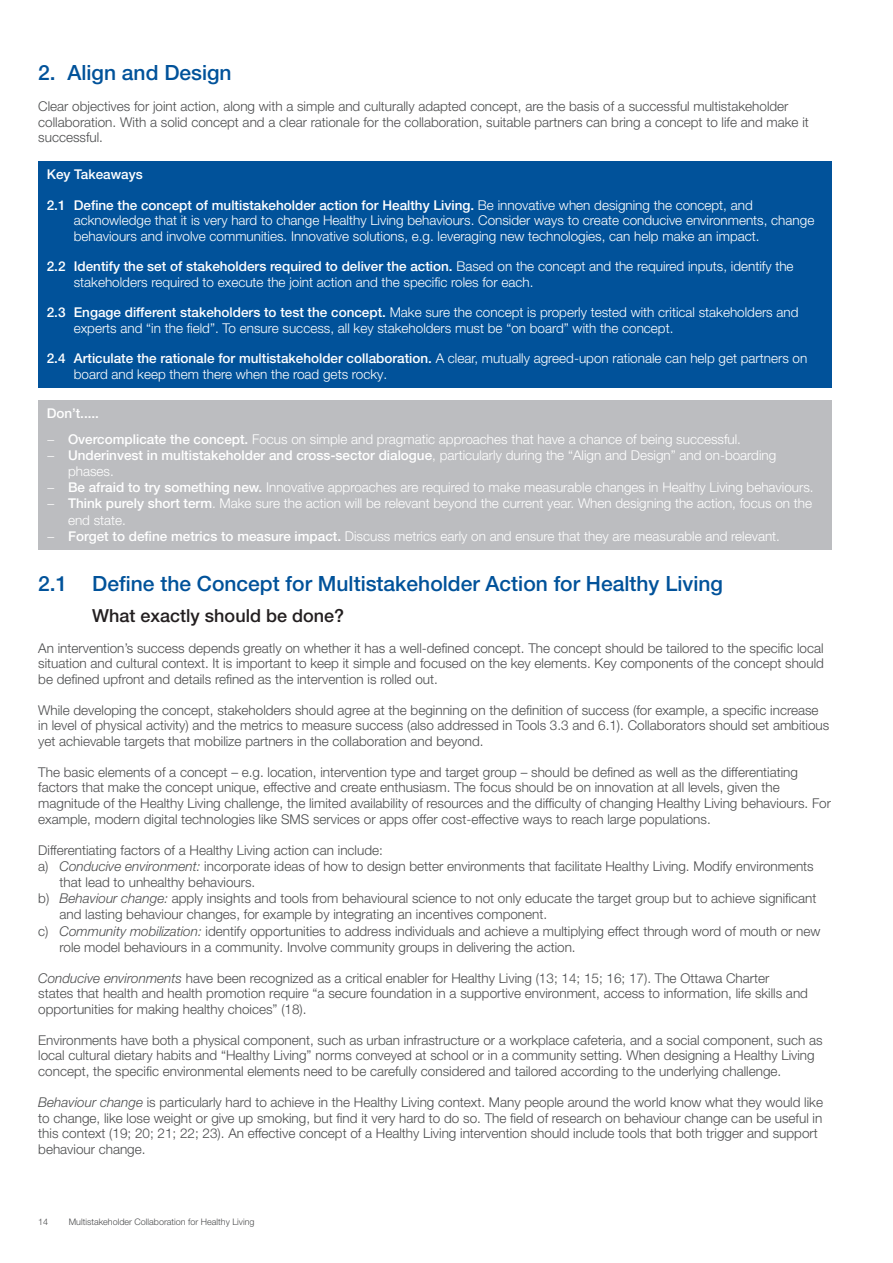
<style>
.page{position:relative;width:893px;height:1263px;background:#fff}
.page>*{position:absolute;margin:0;border:0;box-sizing:border-box;transform-origin:0 0}
.sub_titles_blue_bull{font:500 21px "Helvetica Neue LT Pro";color:#01529a}
.sub_titles_blue_bull-2{font:500 18px "Helvetica Neue LT Pro";color:#231f20}
.List_Paragraph{font:300 13.5px/15.6px "Helvetica Neue LT Pro";color:#4b4c4d}
.List_Paragraph-2{font:300 13.5px/15.5px "Helvetica Neue LT Pro";color:#fff}
.bullets{font:300 13.5px/16.2px "Helvetica Neue LT Pro";color:#4b4c4d}
.t1{font:500 13.5px "Helvetica Neue LT Pro";color:#fff}
.t2{font:300 9px "Helvetica Neue LT Pro";color:#4b4c4d}
.s1{font-weight:500}
.s2{font-style:italic}
</style>
<div class="page">
<div style="left:38px;top:400px;width:794px;height:150px;background:#bcbdc0"></div>
<div style="left:38px;top:161px;width:794px;height:227px;background:#01529a"></div>
<p class="sub_titles_blue_bull" style="left:38px;top:60px;width:195px">2. Align and Design</p>
<p class="List_Paragraph" style="left:38px;top:99px;width:772px">Clear objectives for joint action, along with a simple and culturally adapted concept, are the basis of a successful multistakeholder collaboration. With a solid concept and a clear rationale for the collaboration, suitable partners can bring a concept to life and make it successful.</p>
<p class="t1" style="left:47px;top:166px;width:97px">Key Takeaways</p>
<p class="List_Paragraph-2" style="left:74px;top:197px;width:742px;text-indent:-27px"><span class="s1">2.1 Define the concept of multistakeholder action for Healthy Living.</span> Be innovative when designing the concept, and acknowledge that it is very hard to change Healthy Living behaviours. Consider ways to create conducive environments, change behaviours and involve communities. Innovative solutions, e.g. leveraging new technologies, can help make an impact.</p>
<p class="List_Paragraph-2" style="left:74px;top:258px;width:721px;text-indent:-27px"><span class="s1">2.2 Identify the set of stakeholders required to deliver the action.</span> Based on the concept and the required inputs, identify the stakeholders required to execute the joint action and the specific roles for each.</p>
<p class="List_Paragraph-2" style="left:74px;top:305px;width:726px;text-indent:-27px"><span class="s1">2.3 Engage different stakeholders to test the concept.</span> Make sure the concept is properly tested with critical stakeholders and experts and “in the field”. To ensure success, all key stakeholders must be “on board” with the concept.</p>
<p class="List_Paragraph-2" style="left:74px;top:351px;width:735px;text-indent:-27px"><span class="s1">2.4 Articulate the rationale for multistakeholder collaboration.</span> A clear, mutually agreed-upon rationale can help get partners on board and keep them there when the road gets rocky.</p>
<p class="t1" style="left:47px;top:405px;width:54px">Don’t.....</p>
<p class="List_Paragraph-2" style="left:47px;top:431px;width:696px">− <span class="s1">Overcomplicate the concept.</span> Focus on simple and pragmatic approaches that have a chance of being successful.</p>
<p class="List_Paragraph-2" style="left:68px;top:447px;width:710px;line-height:16.2px;text-indent:-21px">− <span class="s1">Underinvest in multistakeholder and cross-sector dialogue</span>, particularly during the “Align and Design” and on-boarding phases.</p>
<p class="List_Paragraph-2" style="left:47px;top:479px;width:768px">− <span class="s1">Be afraid to try something new.</span> Innovative approaches are required to make measurable changes in Healthy Living behaviours.</p>
<p class="List_Paragraph-2" style="left:68px;top:495px;width:745px;line-height:16.2px;text-indent:-21px">− <span class="s1">Think purely short term</span>. Make sure the action will be relevant beyond the current year. When designing the action, focus on the end state.</p>
<p class="List_Paragraph-2" style="left:47px;top:528px;width:735px">− <span class="s1">Forget to define metrics to measure impact.</span> Discuss metrics early on and ensure that they are measurable and relevant.</p>
<p class="sub_titles_blue_bull" style="left:38px;top:571px;width:686px">2.1 Define the Concept for Multistakeholder Action for Healthy Living</p>
<p class="sub_titles_blue_bull-2" style="left:92px;top:604px;width:253px">What exactly should be done?</p>
<p class="List_Paragraph" style="left:38px;top:640px;width:787px;text-align:justify">An intervention’s success depends greatly on whether it has a well-defined concept. The concept should be tailored to the specific local situation and cultural context. It is important to keep it simple and focused on the key elements. Key components of the concept should be defined upfront and details refined as the intervention is rolled out.</p>
<p class="List_Paragraph" style="left:38px;top:702px;width:792px">While developing the concept, stakeholders should agree at the beginning on the definition of success (for example, a specific increase in level of physical activity) and the metrics to measure success (also addressed in Tools 3.3 and 6.1). Collaborators should set ambitious yet achievable targets that mobilize partners in the collaboration and beyond.</p>
<p class="List_Paragraph" style="left:38px;top:764px;width:794px">The basic elements of a concept – e.g. location, intervention type and target group – should be defined as well as the differentiating factors that make the concept unique, effective and create enthusiasm. The focus should be on innovation at all levels, given the magnitude of the Healthy Living challenge, the limited availability of resources and the difficulty of changing Healthy Living behaviours. For example, modern digital technologies like SMS services or apps offer cost-effective ways to reach large populations.</p>
<p class="List_Paragraph" style="left:38px;top:842px;width:346px">Differentiating factors of a Healthy Living action can include:</p>
<p class="bullets" style="left:60px;top:858px;width:756px;text-indent:-21px">a) <span class="s2">Conducive environment:</span> incorporate ideas of how to design better environments that facilitate Healthy Living. Modify environments that lead to unhealthy behaviours.</p>
<p class="bullets" style="left:60px;top:890px;width:758px;text-indent:-21px">b) <span class="s2">Behaviour change:</span> apply insights and tools from behavioural science to not only educate the target group but to achieve significant and lasting behaviour changes, for example by integrating an incentives component.</p>
<p class="bullets" style="left:60px;top:922px;width:762px;text-indent:-21px">c) <span class="s2">Community mobilization:</span> identify opportunities to address individuals and achieve a multiplying effect through word of mouth or new role model behaviours in a community. Involve community groups in delivering the action.</p>
<p class="List_Paragraph" style="left:38px;top:970px;width:771px"><span class="s2">Conducive environments</span> have been recognized as a critical enabler for Healthy Living (13; 14; 15; 16; 17). The Ottawa Charter<br>states that health and health promotion require “a secure foundation in a supportive environment, access to information, life skills and opportunities for making healthy choices” (18).</p>
<p class="List_Paragraph" style="left:38px;top:1032px;width:786px">Environments have both a physical component, such as urban infrastructure or a workplace cafeteria, and a social component, such as local cultural dietary habits and “Healthy Living” norms conveyed at school or in a community setting. When designing a Healthy Living concept, the specific environmental elements need to be carefully considered and tailored according to the underlying challenge.</p>
<p class="List_Paragraph" style="left:38px;top:1094px;width:786px"><span class="s2">Behaviour change</span> is particularly hard to achieve in the Healthy Living context. Many people around the world know what they would like to change, like lose weight or give up smoking, but find it very hard to do so. The field of research on behaviour change can be useful in this context (19; 20; 21; 22; 23). An effective concept of a Healthy Living intervention should include tools that both trigger and support behaviour change.</p>
<p class="t2" style="left:38px;top:1216px;width:12px">14</p>
<p class="t2" style="left:69px;top:1216px;width:187px">Multistakeholder Collaboration for Healthy Living</p>
</div>
